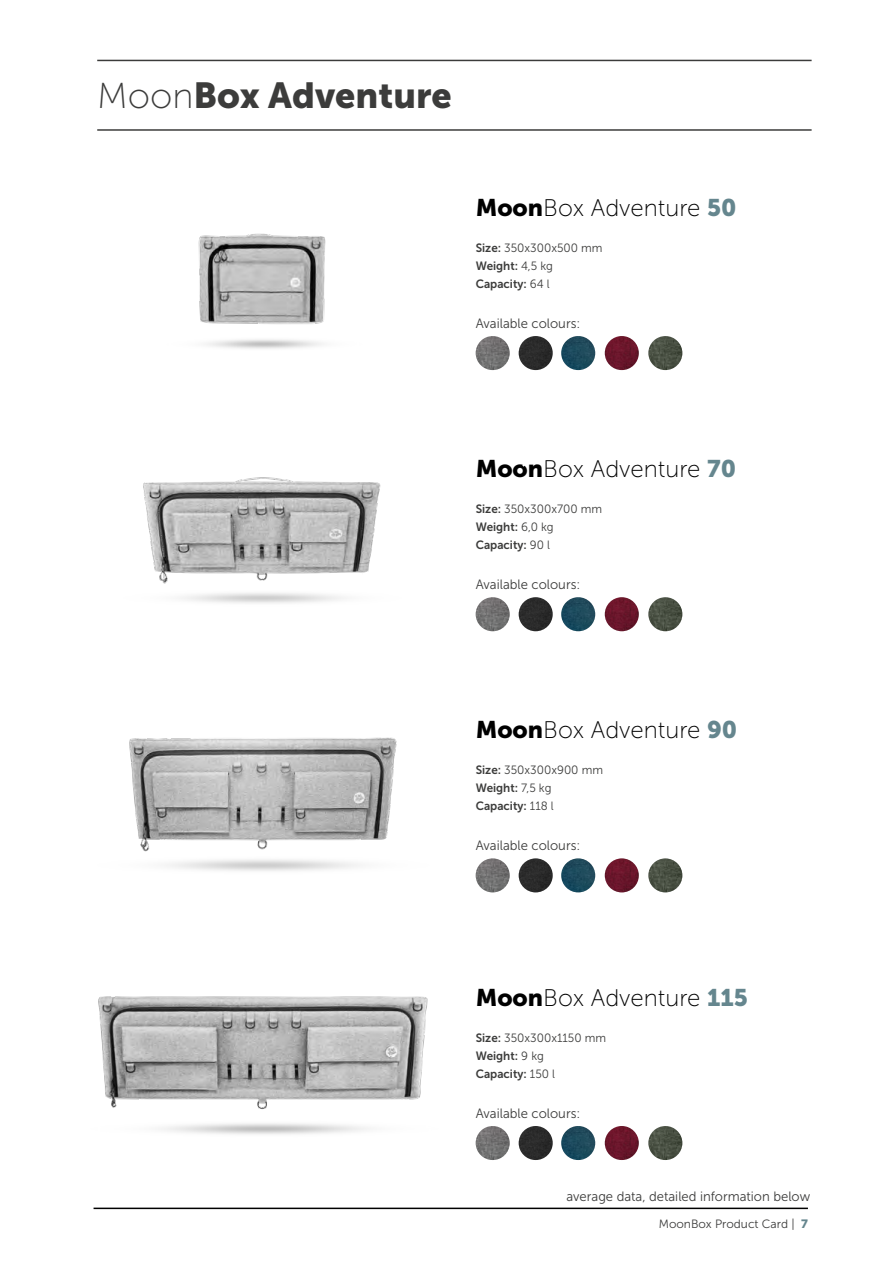
<style>
.page{position:relative;width:893px;height:1263px;background:#fff}
.page>*{position:absolute;margin:0;border:0;box-sizing:border-box;transform-origin:0 0}
.t1{font:36px "Museo Sans 900";color:#3c3c3b}
.t2{font:24px "Museo Sans 100";color:#000}
.t3{font:13.5px "Museo Sans 300";color:#3c3c3b}
.t4{font:12px/18px "Museo Sans 700";color:#3c3c3b}
.t5{font:12px "Museo Sans 300";color:#3c3c3b}
.s1{font-family:"Museo Sans 100"}
.s2{font-family:"Museo Sans 900"}
.s3{font-family:"Museo Sans 900";color:#65868e}
.s4{font-family:"Museo Sans 700"}
.s5{font-family:"Museo Sans 300"}
</style>
<div class="page">
<hr style="left:94px;top:1207px;width:714px;height:2px;background:#000">
<img style="left:198px;top:233px;width:128px;height:116px">
<img style="left:143px;top:477px;width:238px;height:126px">
<img style="left:129px;top:737px;width:268px;height:134px">
<img style="left:98px;top:996px;width:330px;height:138px">
<img style="left:519px;top:336px;width:34px;height:34px;border-radius:17px">
<img style="left:519px;top:597px;width:34px;height:34px;border-radius:17px">
<img style="left:519px;top:858px;width:34px;height:34px;border-radius:17px">
<img style="left:519px;top:1126px;width:34px;height:34px;border-radius:17px">
<img style="left:561px;top:336px;width:34px;height:34px;border-radius:17px">
<img style="left:561px;top:597px;width:34px;height:34px;border-radius:17px">
<img style="left:561px;top:858px;width:34px;height:34px;border-radius:17px">
<img style="left:561px;top:1126px;width:34px;height:34px;border-radius:17px">
<img style="left:476px;top:336px;width:34px;height:34px;border-radius:17px">
<img style="left:476px;top:597px;width:34px;height:34px;border-radius:17px">
<img style="left:476px;top:858px;width:34px;height:34px;border-radius:17px">
<img style="left:476px;top:1126px;width:34px;height:34px;border-radius:17px">
<img style="left:605px;top:336px;width:34px;height:34px;border-radius:17px">
<img style="left:605px;top:597px;width:34px;height:34px;border-radius:17px">
<img style="left:605px;top:858px;width:34px;height:34px;border-radius:17px">
<img style="left:605px;top:1126px;width:34px;height:34px;border-radius:17px">
<img style="left:648px;top:336px;width:34px;height:34px;border-radius:17px">
<img style="left:648px;top:597px;width:34px;height:34px;border-radius:17px">
<img style="left:648px;top:858px;width:34px;height:34px;border-radius:17px">
<img style="left:648px;top:1126px;width:34px;height:34px;border-radius:17px">
<hr style="left:97px;top:60px;width:715px;height:1px;background:#3c3c3b">
<hr style="left:97px;top:129px;width:715px;height:2px;background:#3c3c3b">
<h1 class="t1" style="left:97px;top:75px;width:356px"><span class="s1">Moon</span>Box Adventure</h1>
<h2 class="t2" style="left:476px;top:195px;width:262px"><span class="s2">Moon</span>Box Adventure <span class="s3">50</span></h2>
<p class="t5" style="left:476px;top:241px;width:128px"><span class="s4">Size:</span> 350x300x500 mm</p>
<p class="t4" style="left:476px;top:257px;width:79px">Weight: <span class="s5">4,5 kg<br></span>Capacity: <span class="s5">64 l</span></p>
<p class="t3" style="left:476px;top:316px;width:106px">Available colours:</p>
<h2 class="t2" style="left:476px;top:456px;width:262px"><span class="s2">Moon</span>Box Adventure <span class="s3">70</span></h2>
<p class="t5" style="left:476px;top:502px;width:128px"><span class="s4">Size:</span> 350x300x700 mm</p>
<p class="t4" style="left:476px;top:518px;width:79px">Weight: <span class="s5">6,0 kg<br></span>Capacity: <span class="s5">90 l</span></p>
<p class="t3" style="left:476px;top:577px;width:106px">Available colours:</p>
<h2 class="t2" style="left:476px;top:717px;width:263px"><span class="s2">Moon</span>Box Adventure <span class="s3">90</span></h2>
<p class="t5" style="left:476px;top:763px;width:129px"><span class="s4">Size:</span> 350x300x900 mm</p>
<p class="t4" style="left:476px;top:779px;width:80px">Weight: <span class="s5">7,5 kg<br></span>Capacity: <span class="s5">118 l</span></p>
<p class="t3" style="left:476px;top:838px;width:106px">Available colours:</p>
<h2 class="t2" style="left:476px;top:985px;width:274px"><span class="s2">Moon</span>Box Adventure <span class="s3">115</span></h2>
<p class="t5" style="left:476px;top:1031px;width:132px"><span class="s4">Size:</span> 350x300x1150 mm</p>
<p class="t4" style="left:476px;top:1046px;width:81px">Weight: <span class="s5">9 kg<br></span>Capacity: <span class="s5">150 l</span></p>
<p class="t3" style="left:476px;top:1105px;width:106px">Available colours:</p>
<p class="t3" style="left:566px;top:1189px;width:245px">average data, detailed information below</p>
<p class="t5" style="left:659px;top:1218px;width:151px">MoonBox Product Card | <span class="s3">7</span></p>
</div>
